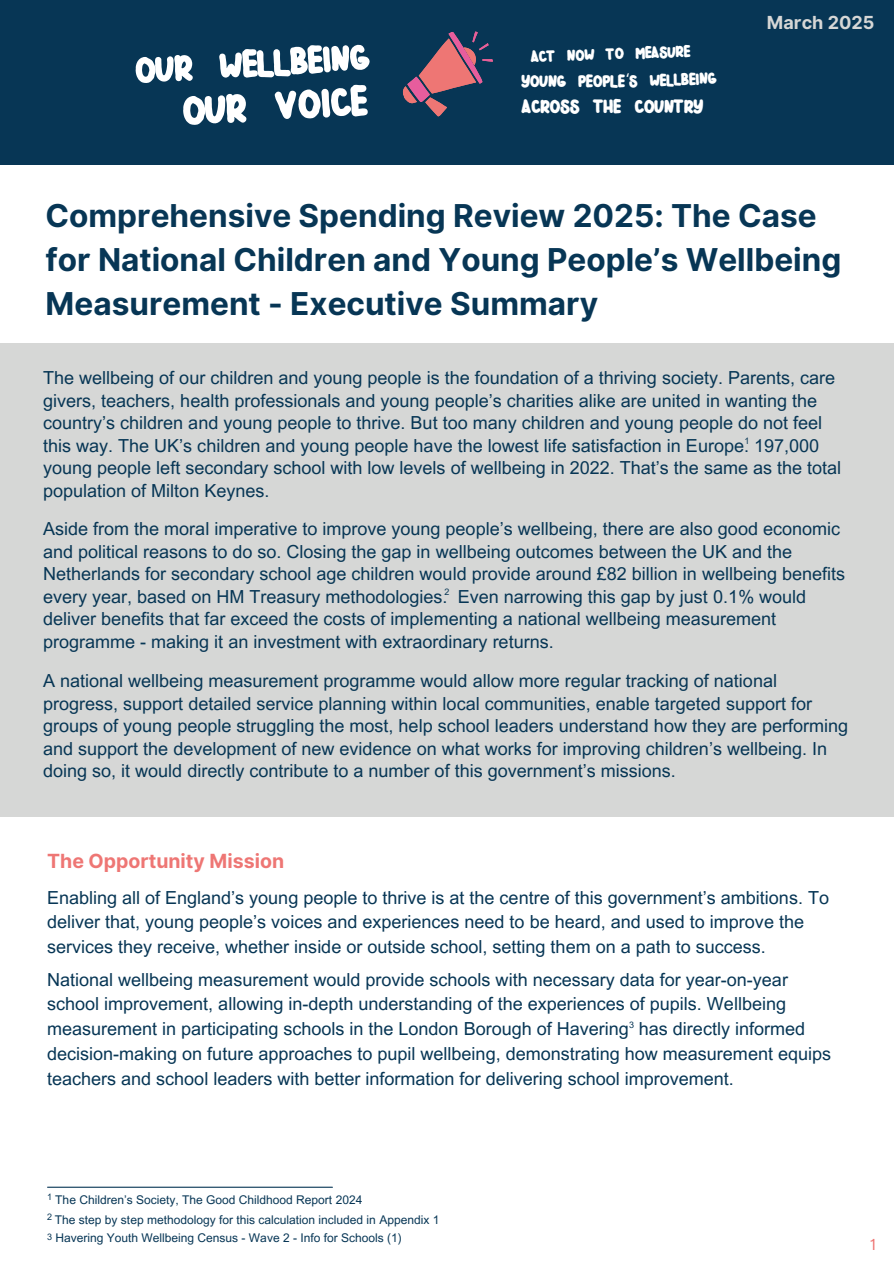
<style>
.page{position:relative;width:894px;height:1264px;background:#fff}
.page>*{position:absolute;margin:0;border:0;box-sizing:border-box;transform-origin:0 0}
.t1{font:91.8px "Moo Milky";color:#fff}
.t2{font:82.95px "Moo Milky";color:#fff}
.t3{font:42.6px "Moo Milky";color:#fff}
.t4{font:38.25px "Moo Milky";color:#fff}
.t5{font:36.9px "Moo Milky";color:#fff}
.t6{font:36.15px "Moo Milky";color:#fff}
.t7{font:700 31.5px/43.8px "Inter";color:#073655}
.t8{font:700 19.5px "Inter";color:#ee7674}
.t9{font:18px/22.5px "Arial MT Pro";color:#073655}
.t10{font:700 18px "Inter";color:#d6d7d6}
.t11{font:15.15px "Inter";color:#ee7674}
.t12{font:14.85px "Noto Sans Gurmukhi";color:#fff}
.t13{font:12px "Arial MT Pro";color:#073655}
.t14{font:9px "Arial MT Pro";color:#073655}
</style>
<div class="page">
<div style="left:0;top:0;width:893px;height:164px;background:#073655"></div>
<svg style="left:402px;top:31px;width:91px;height:86px"></svg>
<hr style="left:48px;top:1186px;width:284px;height:1px;background:#073655">
<div style="left:0;top:343px;width:893px;height:474px;background:#d6d7d6"></div>
<h3 class="t2" style="left:132px;top:17px;width:236px;rotate:-3deg">OUR WELLBEING</h3>
<h3 class="t6" style="left:530px;top:34px;width:161px;rotate:-2deg">ACT NOW TO MEASURE</h3>
<h6 class="t12" style="left:625px;top:71px;width:6px">‘</h6>
<p class="t5" style="left:628px;top:58px;width:89px;rotate:-2deg">S WELLBEING</p>
<h2 class="t3" style="left:522px;top:79px;width:183px">ACROSS THE COUNTRY</h2>
<h4 class="t4" style="left:521px;top:57px;width:105px">YOUNG PEOPLE</h4>
<h1 class="t1" style="left:180px;top:52px;width:186px;rotate:-3deg">OUR VOICE</h1>
<p class="t10" style="left:766px;top:11px;width:109px">March 2025</p>
<h6 class="t7" style="left:45px;top:194px;width:797px">Comprehensive Spending Review 2025: The Case for National Children and Young People’s Wellbeing<br>Measurement - Executive Summary</h6>
<h5 class="t9" style="left:43px;top:369px;width:799px">The wellbeing of our children and young people is the foundation of a thriving society. Parents, care givers, teachers, health professionals and young people’s charities alike are united in wanting the country’s children and young people to thrive. But too many children and young people do not feel this way. The UK’s children and young people have the lowest life satisfaction in Europe. 197,000 young people left secondary school with low levels of wellbeing in 2022. That’s the same as the total population of Milton Keynes.</h5>
<h3 class="t14" style="left:744px;top:437px;width:7px">1</h3>
<p class="t9" style="left:43px;top:520px;width:803px">Aside from the moral imperative to improve young people’s wellbeing, there are also good economic and political reasons to do so. Closing the gap in wellbeing outcomes between the UK and the Netherlands for secondary school age children would provide around £82 billion in wellbeing benefits every year, based on HM Treasury methodologies. Even narrowing this gap by just 0.1% would deliver benefits that far exceed the costs of implementing a national wellbeing measurement programme - making it an investment with extraordinary returns.</p>
<h1 class="t14" style="left:444px;top:588px;width:7px">2</h1>
<h6 class="t9" style="left:43px;top:671px;width:806px">A national wellbeing measurement programme would allow more regular tracking of national progress, support detailed service planning within local communities, enable targeted support for groups of young people struggling the most, help school leaders understand how they are performing and support the development of new evidence on what works for improving children’s wellbeing. In doing so, it would directly contribute to a number of this government’s missions.</h6>
<p class="t8" style="left:47px;top:849px;width:238px">The Opportunity Mission</p>
<p class="t9" style="left:47px;top:887px;width:783px;line-height:24.8px">Enabling all of England’s young people to thrive is at the centre of this government’s ambitions. To deliver that, young people’s voices and experiences need to be heard, and used to improve the services they receive, whether inside or outside school, setting them on a path to success.</p>
<p class="t9" style="left:47px;top:969px;width:785px;line-height:24.8px">National wellbeing measurement would provide schools with necessary data for year-on-year school improvement, allowing in-depth understanding of the experiences of pupils. Wellbeing measurement in participating schools in the London Borough of Havering has directly informed decision-making on future approaches to pupil wellbeing, demonstrating how measurement equips</p>
<p class="t9" style="left:47px;top:1069px;width:688px">teachers and school leaders with better information for delivering school improvement.</p>
<p class="t14" style="left:629px;top:1021px;width:7px">3</p>
<h6 class="t14" style="left:47px;top:1193px;width:7px">1</h6>
<p class="t13" style="left:55px;top:1195px;width:308px">The Children’s Society, The Good Childhood Report 2024</p>
<h6 class="t14" style="left:47px;top:1213px;width:7px">2</h6>
<h5 class="t13" style="left:55px;top:1214px;width:386px">The step by step methodology for this calculation included in Appendix 1</h5>
<p class="t14" style="left:47px;top:1232px;width:7px">3</p>
<p class="t13" style="left:55px;top:1233px;width:348px">Havering Youth Wellbeing Census - Wave 2 - Info for Schools (1)</p>
<p class="t11" style="left:869px;top:1235px;width:8px">1</p>
</div>
